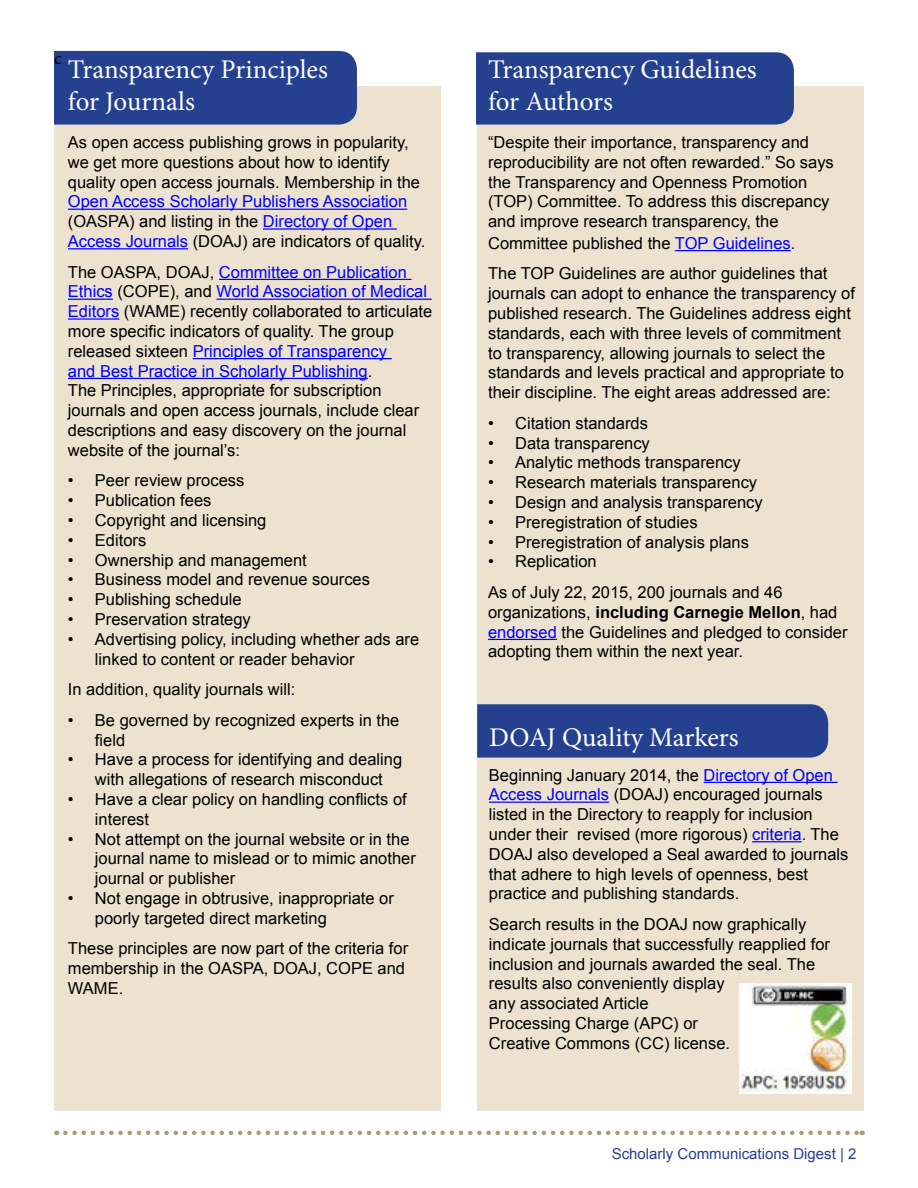
<style>
.page{position:relative;width:918px;height:1188px;background:#fff}
.page>*{position:absolute;margin:0;border:0;box-sizing:border-box;transform-origin:0 0}
.t1{font:27px/32.4px "Minion Pro";letter-spacing:-.005em;color:#fff}
.t2{font:18px "Minion Pro";color:#000}
.t3{font:16.5px/19.8px "Arial";color:#000}
.t4{font:16.5px/19.8px "Arial";color:#00f}
.t5{font:15px "Arial";color:#25408f}
.s1{color:#000}
.s2{color:#00f}
.s3{font-weight:700}
</style>
<div class="page">
<svg style="left:65px;top:1131px;width:798px;height:4px"></svg>
<div style="left:54px;top:86px;width:387px;height:1024px;background:#ece2cf"></div>
<div style="left:477px;top:86px;width:387px;height:1024px;background:#ece2cf"></div>
<div style="left:476px;top:52px;width:318px;height:73px;background:#25408f"></div>
<hr style="left:675px;top:250px;width:116px;height:1px;background:#00f">
<hr style="left:488px;top:639px;width:69px;height:1px;background:#00f">
<div style="left:54px;top:51px;width:303px;height:74px;background:#25408f"></div>
<hr style="left:704px;top:782px;width:134px;height:1px;background:#00f">
<hr style="left:489px;top:802px;width:120px;height:1px;background:#00f">
<hr style="left:752px;top:841px;width:50px;height:1px;background:#00f">
<div style="left:477px;top:704px;width:351px;height:54px;background:#25408f"></div>
<hr style="left:68px;top:209px;width:339px;height:1px;background:#00f">
<hr style="left:263px;top:228px;width:134px;height:2px;background:#00f">
<hr style="left:68px;top:248px;width:120px;height:1px;background:#00f">
<hr style="left:219px;top:279px;width:193px;height:1px;background:#00f">
<hr style="left:68px;top:299px;width:45px;height:1px;background:#00f">
<hr style="left:217px;top:299px;width:215px;height:1px;background:#00f">
<hr style="left:68px;top:318px;width:51px;height:2px;background:#00f">
<hr style="left:193px;top:358px;width:199px;height:1px;background:#00f">
<hr style="left:68px;top:378px;width:300px;height:1px;background:#00f">
<img style="left:740px;top:984px;width:111px;height:110px">
<p class="t2" style="left:54px;top:46px;width:9px">c</p>
<h1 class="t1" style="left:68px;top:53px;width:261px">Transparency Principles for Journals</h1>
<p class="t3" style="left:68px;top:133px;width:354px">As open access publishing grows in popularity, we get more questions about how to identify quality open access journals. Membership in the</p>
<p class="t4" style="left:68px;top:192px;width:359px">Open Access Scholarly Publishers Association <span class="s1">(OASPA) and listing in the</span> Directory of Open<br>Access Journals <span class="s1">(DOAJ) are indicators of quality.</span></p>
<p class="t3" style="left:68px;top:262px;width:366px">The OASPA, DOAJ, <span class="s2">Committee on Publication Ethics</span> (COPE), and <span class="s2">World Association of Medical Editors</span> (WAME) recently collaborated to articulate more specific indicators of quality. The group released sixteen <span class="s2">Principles of Transparency<br>and Best Practice in Scholarly Publishing</span>.<br>The Principles, appropriate for subscription journals and open access journals, include clear descriptions and easy discovery on the journal website of the journal’s:</p>
<p class="t3" style="left:68px;top:471px;width:178px">• Peer review process</p>
<p class="t3" style="left:68px;top:491px;width:145px">• Publication fees</p>
<p class="t3" style="left:68px;top:511px;width:200px">• Copyright and licensing</p>
<p class="t3" style="left:68px;top:530px;width:80px">• Editors</p>
<p class="t3" style="left:68px;top:550px;width:240px">• Ownership and management</p>
<p class="t3" style="left:68px;top:570px;width:304px">• Business model and revenue sources</p>
<p class="t3" style="left:68px;top:590px;width:175px">• Publishing schedule</p>
<p class="t3" style="left:68px;top:610px;width:184px">• Preservation strategy</p>
<p class="t3" style="left:95px;top:629px;width:326px;text-indent:-27px">• Advertising policy, including whether ads are linked to content or reader behavior</p>
<p class="t3" style="left:68px;top:680px;width:229px">In addition, quality journals will:</p>
<p class="t3" style="left:95px;top:710px;width:306px;text-indent:-27px">• Be governed by recognized experts in the field</p>
<p class="t3" style="left:68px;top:750px;width:336px;text-align:center">• Have a process for identifying and dealing with allegations of research misconduct</p>
<p class="t3" style="left:95px;top:790px;width:313px;text-indent:-27px">• Have a clear policy on handling conflicts of interest</p>
<p class="t3" style="left:95px;top:829px;width:322px;text-indent:-27px">• Not attempt on the journal website or in the journal name to mislead or to mimic another journal or publisher</p>
<p class="t3" style="left:95px;top:889px;width:300px;text-indent:-27px">• Not engage in obtrusive, inappropriate or poorly targeted direct marketing</p>
<p class="t3" style="left:68px;top:939px;width:342px">These principles are now part of the criteria for membership in the OASPA, DOAJ, COPE and<br>WAME.</p>
<h1 class="t1" style="left:488px;top:53px;width:270px">Transparency Guidelines for Authors</h1>
<p class="t3" style="left:488px;top:133px;width:347px">“Despite their importance, transparency and reproducibility are not often rewarded.” So says the Transparency and Openness Promotion (TOP) Committee. To address this discrepancy and improve research transparency, the</p>
<p class="t3" style="left:488px;top:228px;width:341px;line-height:30.6px">Committee published the <span class="s2">TOP Guidelines</span>.<br>The TOP Guidelines are author guidelines that</p>
<p class="t3" style="left:488px;top:284px;width:368px">journals can adopt to enhance the transparency of published research. The Guidelines address eight standards, each with three levels of commitment to transparency, allowing journals to select the standards and levels practical and appropriate to their discipline. The eight areas addressed are:</p>
<p class="t3" style="left:488px;top:413px;width:161px">• Citation standards</p>
<p class="t3" style="left:488px;top:433px;width:163px">• Data transparency</p>
<p class="t3" style="left:488px;top:453px;width:254px">• Analytic methods transparency</p>
<p class="t3" style="left:488px;top:473px;width:271px">• Research materials transparency</p>
<p class="t3" style="left:488px;top:493px;width:276px">• Design and analysis transparency</p>
<p class="t3" style="left:488px;top:512px;width:211px">• Preregistration of studies</p>
<p class="t3" style="left:488px;top:532px;width:262px">• Preregistration of analysis plans</p>
<p class="t3" style="left:488px;top:547px;width:296px;line-height:30.6px">• Replication<br>As of July 22, 2015, 200 journals and 46</p>
<p class="t3" style="left:488px;top:602px;width:361px">organizations, <span class="s3">including Carnegie Mellon</span>, had <span class="s2">endorsed</span> the Guidelines and pledged to consider adopting them within the next year.</p>
<h1 class="t1" style="left:489px;top:722px;width:251px">DOAJ Quality Markers</h1>
<p class="t3" style="left:489px;top:765px;width:361px">Beginning January 2014, the <span class="s2">Directory of Open Access Journals</span> (DOAJ) encouraged journals listed in the Directory to reapply for inclusion under their revised (more rigorous) <span class="s2">criteria</span>. The DOAJ also developed a Seal awarded to journals that adhere to high levels of openness, best practice and publishing standards.</p>
<p class="t3" style="left:489px;top:915px;width:343px">Search results in the DOAJ now graphically indicate journals that successfully reapplied for inclusion and journals awarded the seal. The results also conveniently display<br>any associated Article<br>Processing Charge (APC) or<br>Creative Commons (CC) license.</p>
<p class="t5" style="left:612px;top:1144px;width:246px">Scholarly Communications Digest | 2</p>
</div>
